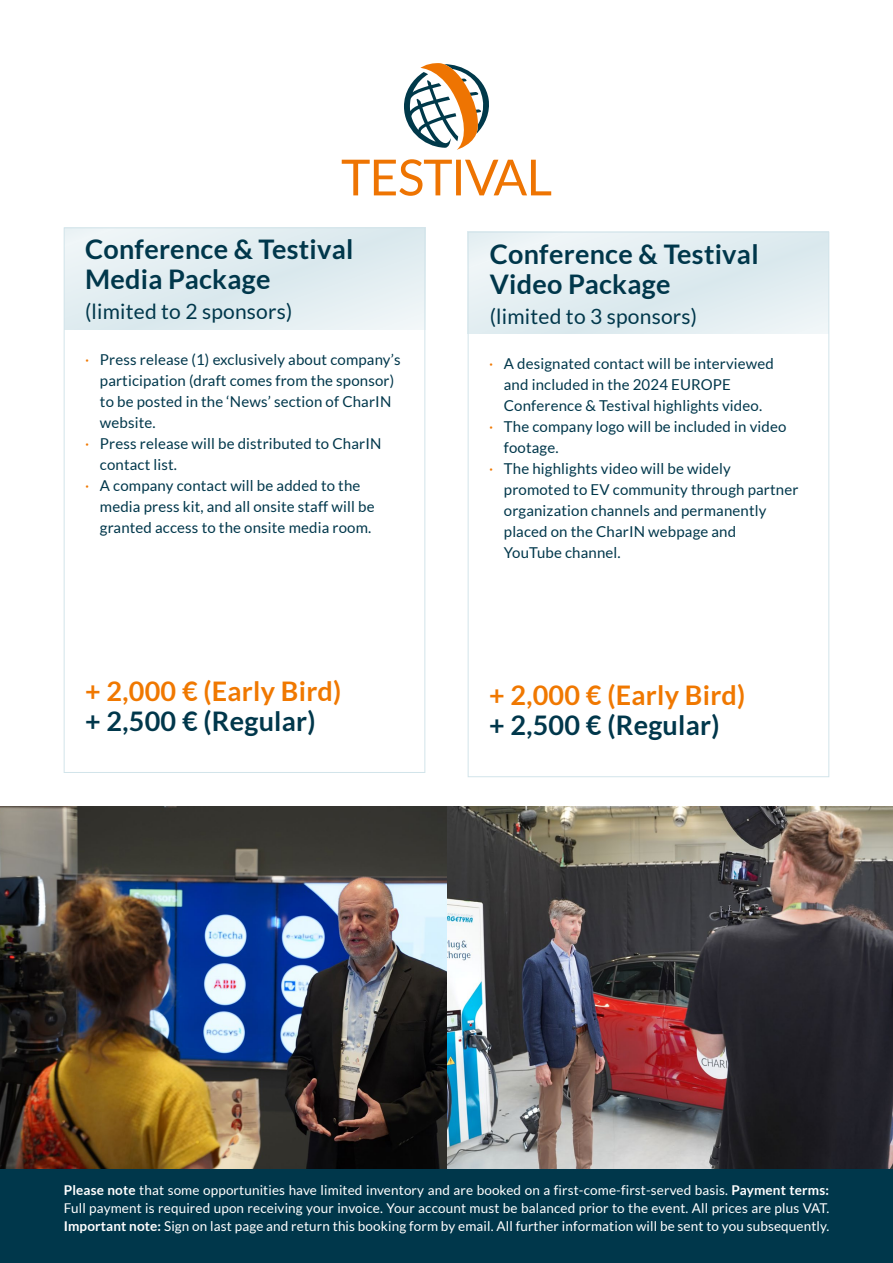
<style>
.page{position:relative;width:893px;height:1263px;background:#fff}
.page>*{position:absolute;margin:0;border:0;box-sizing:border-box;transform-origin:0 0}
.t1{font:700 27px/30px "Lato";letter-spacing:.01em;color:#00374b}
.t2{font:700 27px "Lato";letter-spacing:.01em;color:#f07800}
.t3{font:21px "Lato";letter-spacing:.01em;color:#00374b}
.t4{font:15px "Lato";letter-spacing:.01em;color:#00374b}
.t5{font:13.5px/18px "Lato";letter-spacing:.01em;color:#fff;text-align:justify}
.s1{color:#f07800}
.s2{font-weight:700}
</style>
<div class="page">
<img style="left:0;top:806px;width:893px;height:363px">
<div style="left:468px;top:232px;width:361px;height:545px;background:#fff;border:1px solid #d2e4ea"></div>
<div style="left:468px;top:232px;width:361px;height:102px;background:#e2edf1"></div>
<div style="left:64px;top:227px;width:361px;height:546px;background:#fff;border:1px solid #d2e4ea"></div>
<div style="left:64px;top:227px;width:361px;height:103px;background:#e1edf1"></div>
<div style="left:0;top:1169px;width:893px;height:94px;background:#00374b"></div>
<svg style="left:404px;top:63px;width:85px;height:87px"></svg>
<svg style="left:342px;top:159px;width:209px;height:37px"></svg>
<h1 class="t1" style="left:85px;top:234px;width:270px">Conference &amp; Testival<br>Media Package</h1>
<h2 class="t3" style="left:85px;top:300px;width:209px">(limited to 2 sponsors)</h2>
<p class="t4" style="left:85px;top:351px;width:317px"><span class="s1">·</span> Press release (1) exclusively about company’s</p>
<p class="t4" style="left:100px;top:372px;width:296px">participation (draft comes from the sponsor)</p>
<p class="t4" style="left:100px;top:393px;width:293px">to be posted in the ‘News’ section of CharIN</p>
<p class="t4" style="left:100px;top:414px;width:57px">website.</p>
<p class="t4" style="left:85px;top:435px;width:298px"><span class="s1">·</span> Press release will be distributed to CharIN</p>
<p class="t4" style="left:100px;top:456px;width:79px">contact list.</p>
<p class="t4" style="left:85px;top:477px;width:277px"><span class="s1">·</span> A company contact will be added to the</p>
<p class="t4" style="left:100px;top:498px;width:276px">media press kit, and all onsite staff will be</p>
<p class="t4" style="left:100px;top:519px;width:273px">granted access to the onsite media room.</p>
<h1 class="t2" style="left:85px;top:675px;width:258px">+ 2,000 € (Early Bird)</h1>
<h1 class="t1" style="left:85px;top:706px;width:232px">+ 2,500 € (Regular)</h1>
<h1 class="t1" style="left:490px;top:238px;width:270px">Conference &amp; Testival<br>Video Package</h1>
<h2 class="t3" style="left:490px;top:304px;width:209px">(limited to 3 sponsors)</h2>
<p class="t4" style="left:489px;top:356px;width:286px"><span class="s1">·</span> A designated contact will be interviewed</p>
<p class="t4" style="left:504px;top:377px;width:228px">and included in the 2024 EUROPE</p>
<p class="t4" style="left:504px;top:398px;width:260px">Conference &amp; Testival highlights video.</p>
<p class="t4" style="left:489px;top:419px;width:299px"><span class="s1">·</span> The company logo will be included in video</p>
<p class="t4" style="left:504px;top:440px;width:56px">footage.</p>
<p class="t4" style="left:489px;top:461px;width:243px"><span class="s1">·</span> The highlights video will be widely</p>
<p class="t4" style="left:504px;top:482px;width:296px">promoted to EV community through partner</p>
<p class="t4" style="left:504px;top:503px;width:264px">organization channels and permanently</p>
<p class="t4" style="left:504px;top:524px;width:234px">placed on the CharIN webpage and</p>
<p class="t4" style="left:504px;top:545px;width:118px">YouTube channel.</p>
<h1 class="t2" style="left:489px;top:680px;width:258px">+ 2,000 € (Early Bird)</h1>
<h1 class="t1" style="left:489px;top:710px;width:232px">+ 2,500 € (Regular)</h1>
<p class="t5" style="left:64px;top:1181px;width:767px"><span class="s2">Please note</span> that some opportunities have limited inventory and are booked on a first-come-first-served basis. <span class="s2">Payment terms:<br></span>Full payment is required upon receiving your invoice. Your account must be balanced prior to the event. All prices are plus VAT.<br><span class="s2">Important note:</span> Sign on last page and return this booking form by email. All further information will be sent to you subsequently.</p>
</div>
